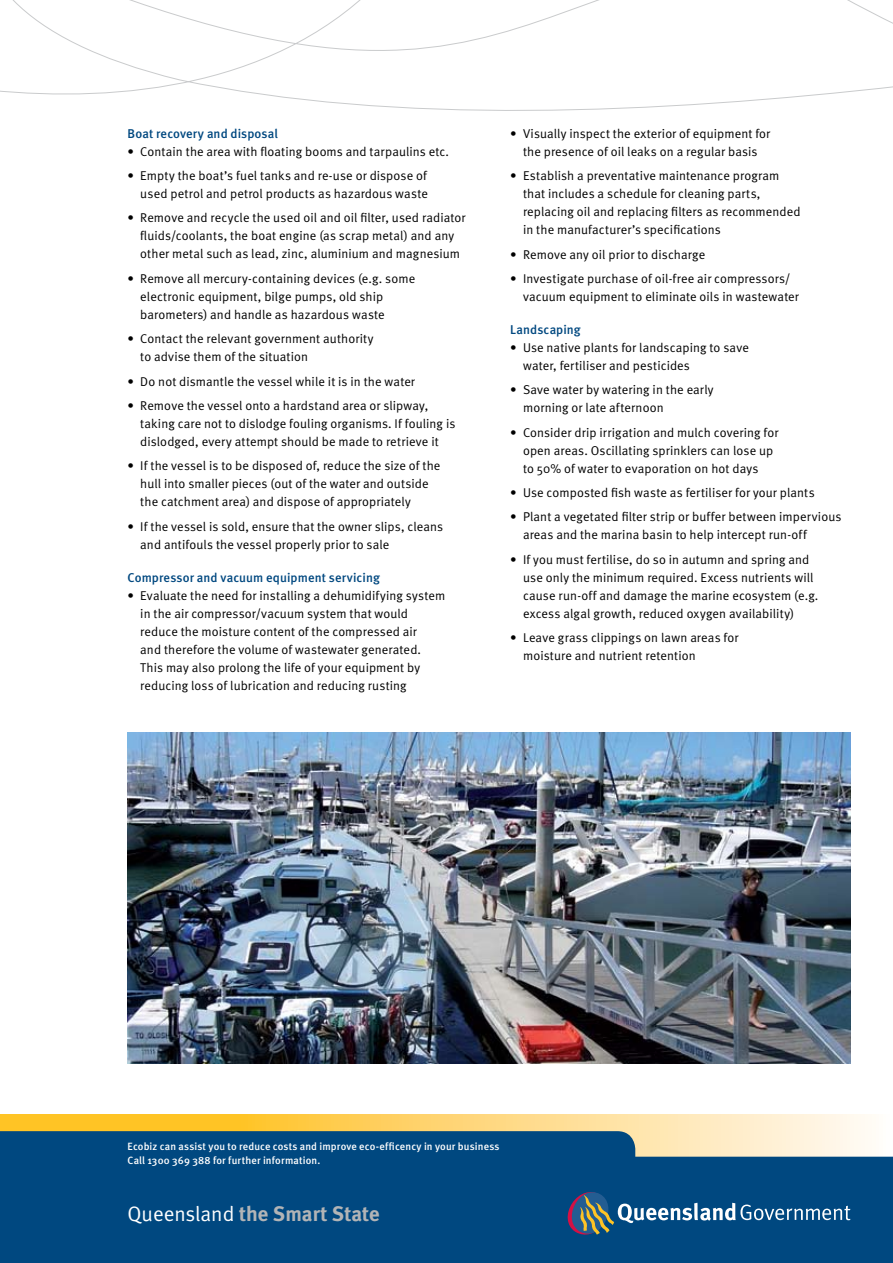
<style>
.page{position:relative;width:893px;height:1263px;background:#fff}
.page>*{position:absolute;margin:0;border:0;box-sizing:border-box;transform-origin:0 0}
.t1{font:700 20.85px "Meta Plus";color:#b2b4b6}
.t2{font:12.75px/18px "Meta Normal";letter-spacing:.01em;color:#000}
.t3{font:500 12.75px "Meta";letter-spacing:.005em;color:#004880}
.t4{font:500 10.5px/13.5px "Meta";letter-spacing:.015em;color:#fff}
.s1{font-family:"Meta Normal";font-weight:400;color:#fff}
</style>
<div class="page">
<svg style="left:0;top:0;width:893px;height:111px"></svg>
<img style="left:128px;top:733px;width:722px;height:330px">
<svg style="left:0;top:1114px;width:872px;height:17px"></svg>
<svg style="left:0;top:1131px;width:893px;height:132px;fill:#004880"></svg>
<svg style="left:565px;top:1189px;width:285px;height:49px"></svg>
<p class="t3" style="left:128px;top:126px;width:152px">Boat recovery and disposal</p>
<p class="t2" style="left:128px;top:142px;width:323px">• Contain the area with floating booms and tarpaulins etc.</p>
<p class="t2" style="left:128px;top:166px;width:302px;text-align:right">• Empty the boat’s fuel tanks and re-use or dispose of used petrol and petrol products as hazardous waste</p>
<p class="t2" style="left:128px;top:209px;width:339px;text-align:center">• Remove and recycle the used oil and oil filter, used radiator fluids/coolants, the boat engine (as scrap metal) and any other metal such as lead, zinc, aluminium and magnesium</p>
<p class="t2" style="left:140px;top:269px;width:276px;text-indent:-13px">• Remove all mercury-containing devices (e.g. some electronic equipment, bilge pumps, old ship barometers) and handle as hazardous waste</p>
<p class="t2" style="left:140px;top:330px;width:235px;text-indent:-13px">• Contact the relevant government authority to advise them of the situation</p>
<p class="t2" style="left:128px;top:372px;width:289px">• Do not dismantle the vessel while it is in the water</p>
<p class="t2" style="left:140px;top:396px;width:317px;text-indent:-13px">• Remove the vessel onto a hardstand area or slipway, taking care not to dislodge fouling organisms. If fouling is dislodged, every attempt should be made to retrieve it</p>
<p class="t2" style="left:140px;top:457px;width:302px;text-indent:-13px">• If the vessel is to be disposed of, reduce the size of the hull into smaller pieces (out of the water and outside the catchment area) and dispose of appropriately</p>
<p class="t2" style="left:140px;top:517px;width:304px;text-indent:-13px">• If the vessel is sold, ensure that the owner slips, cleans and antifouls the vessel properly prior to sale</p>
<p class="t3" style="left:128px;top:570px;width:254px">Compressor and vacuum equipment servicing</p>
<p class="t2" style="left:140px;top:586px;width:306px;text-indent:-13px">• Evaluate the need for installing a dehumidifying system in the air compressor/vacuum system that would reduce the moisture content of the compressed air<br>and therefore the volume of wastewater generated.<br>This may also prolong the life of your equipment by reducing loss of lubrication and reducing rusting</p>
<p class="t2" style="left:510px;top:124px;width:261px;text-align:center">• Visually inspect the exterior of equipment for the presence of oil leaks on a regular basis</p>
<p class="t2" style="left:523px;top:167px;width:279px;text-indent:-13px">• Establish a preventative maintenance program that includes a schedule for cleaning parts, replacing oil and replacing filters as recommended in the manufacturer’s specifications</p>
<p class="t2" style="left:510px;top:245px;width:196px">• Remove any oil prior to discharge</p>
<p class="t2" style="left:523px;top:269px;width:277px;text-indent:-13px">• Investigate purchase of oil-free air compressors/ vacuum equipment to eliminate oils in wastewater</p>
<p class="t3" style="left:510px;top:322px;width:72px">Landscaping</p>
<p class="t2" style="left:523px;top:338px;width:227px;text-indent:-13px">• Use native plants for landscaping to save water, fertiliser and pesticides</p>
<p class="t2" style="left:523px;top:381px;width:192px;text-indent:-13px">• Save water by watering in the early morning or late afternoon</p>
<p class="t2" style="left:510px;top:423px;width:270px;text-align:center">• Consider drip irrigation and mulch covering for open areas. Oscillating sprinklers can lose up<br>to 50% of water to evaporation on hot days</p>
<p class="t2" style="left:510px;top:483px;width:306px">• Use composted fish waste as fertiliser for your plants</p>
<p class="t2" style="left:523px;top:508px;width:320px;text-indent:-13px">• Plant a vegetated filter strip or buffer between impervious areas and the marina basin to help intercept run-off</p>
<p class="t2" style="left:523px;top:550px;width:297px;text-indent:-13px">• If you must fertilise, do so in autumn and spring and use only the minimum required. Excess nutrients will cause run-off and damage the marine ecosystem (e.g. excess algal growth, reduced oxygen availability)</p>
<p class="t2" style="left:523px;top:628px;width:217px;text-indent:-13px">• Leave grass clippings on lawn areas for moisture and nutrient retention</p>
<p class="t4" style="left:128px;top:1139px;width:373px">Ecobiz can assist you to reduce costs and improve eco-efficency in your business<br>Call 1300 369 388 for further information.</p>
<h1 class="t1" style="left:128px;top:1201px;width:254px"><span class="s1">Queensland</span> the Smart State</h1>
</div>
